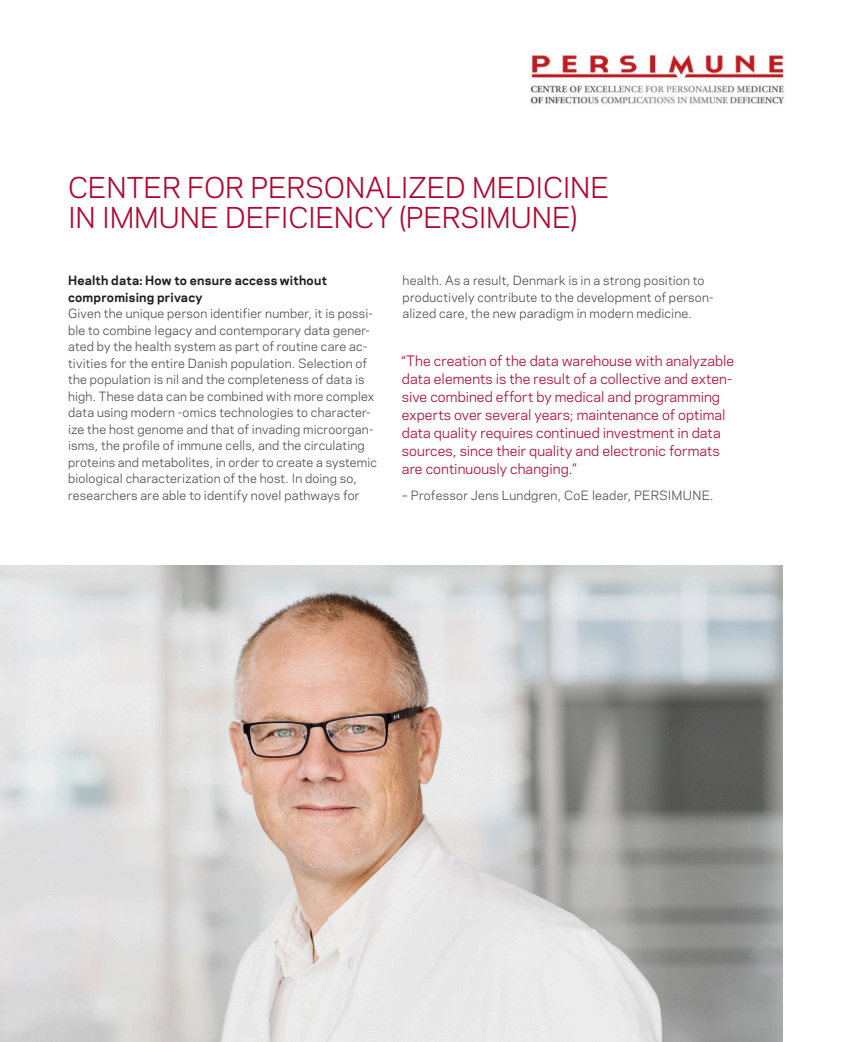
<style>
.page{position:relative;width:851px;height:1042px;background:#fff}
.page>*{position:absolute;margin:0;border:0;box-sizing:border-box;transform-origin:0 0}
.t1{font:27px/30px "Galaxie Polaris";letter-spacing:-.01em;color:#b00630}
.t2{font:13.5px/18px "Galaxie Polaris";letter-spacing:.005em;color:#b00630}
.t3{font:12px/16.5px "Galaxie Polaris";letter-spacing:.015em;color:#4b4c4d}
.t4{font:700 12px/16.5px "Galaxie Polaris";letter-spacing:.015em;color:#231f20}
</style>
<div class="page">
<img style="left:0;top:565px;width:782px;height:477px">
<img style="left:530px;top:52px;width:254px;height:52px">
<h1 class="t1" style="left:68px;top:175px;width:542px">CENTER FOR PERSONALIZED MEDICINE<br>IN IMMUNE DEFICIENCY (PERSIMUNE)</h1>
<p class="t4" style="left:68px;top:273px;width:260px">Health data: How to ensure access without compromising privacy</p>
<p class="t3" style="left:68px;top:306px;width:310px">Given the unique person identifier number, it is possi&shy;ble to combine legacy and contemporary data gener&shy;ated by the health system as part of routine care ac&shy;tivities for the entire Danish population. Selection of the population is nil and the completeness of data is high. These data can be combined with more complex data using modern -omics technologies to character&shy;ize the host genome and that of invading microorgan&shy;isms, the profile of immune cells, and the circulating proteins and metabolites, in order to create a systemic biological characterization of the host. In doing so, researchers are able to identify novel pathways for</p>
<p class="t3" style="left:402px;top:273px;width:312px">health. As a result, Denmark is in a strong position to productively contribute to the development of person&shy;alized care, the new paradigm in modern medicine.</p>
<p class="t2" style="left:402px;top:353px;width:334px">“The creation of the data warehouse with analyzable data elements is the result of a collective and exten&shy;sive combined effort by medical and programming experts over several years; maintenance of optimal data quality requires continued investment in data sources, since their quality and electronic formats are continuously changing.”</p>
<p class="t3" style="left:402px;top:488px;width:313px">– Professor Jens Lundgren, CoE leader, PERSIMUNE.</p>
</div>
